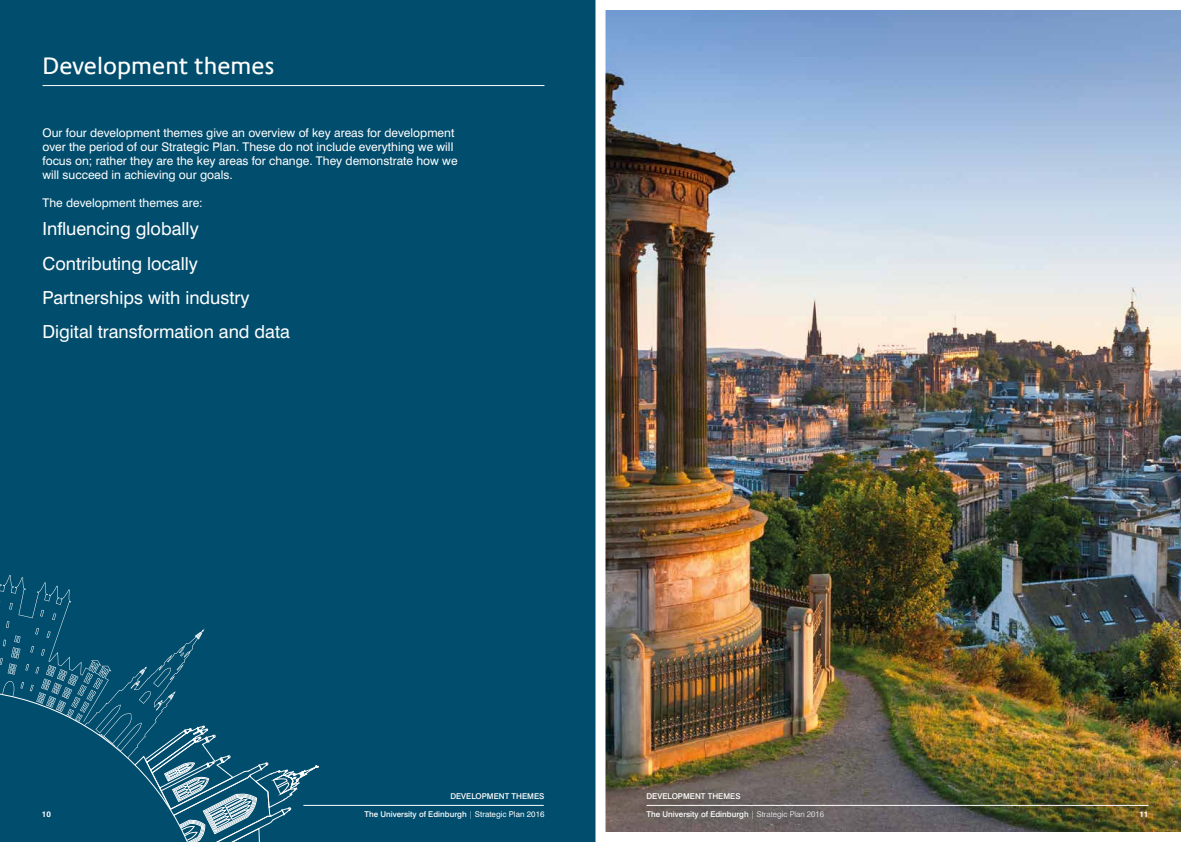
<style>
.page{position:relative;width:1191px;height:842px;background:#fff}
.page>*{position:absolute;margin:0;border:0;box-sizing:border-box;transform-origin:0 0}
.t1{font:24px "Praxis Com";color:#fff}
.t2{font:18px/34.2px "Swiss 721 BT";color:#fff}
.t3{font:12px/14px "Swiss 721 BT";color:#fff}
.t4{font:500 8px "Swiss 721 BT";color:#fff}
.t5{font:700 8px "Swiss 721 BT";color:#fff}
.s1{font-weight:300}
.s2{font-weight:400}
</style>
<div class="page">
<div style="left:0;top:0;width:595px;height:842px;background:#004d6d"></div>
<hr style="left:43px;top:85px;width:501px;height:1px;background:#fff">
<svg style="left:0;top:575px;width:319px;height:267px"></svg>
<img style="left:606px;top:11px;width:574px;height:820px">
<div style="left:595px;top:0;width:596px;height:842px;border:10px solid #fff"></div>
<hr style="left:646px;top:805px;width:502px;height:1px;background:#fff">
<hr style="left:303px;top:805px;width:241px;height:1px;background:#fff">
<h1 class="t1" style="left:43px;top:52px;width:233px">Development themes</h1>
<p class="t3" style="left:43px;top:125px;width:416px">Our four development themes give an overview of key areas for development over the period of our Strategic Plan. These do not include everything we will focus on; rather they are the key areas for change. They demonstrate how we will succeed in achieving our goals.</p>
<p class="t3" style="left:43px;top:196px;width:162px">The development themes are:</p>
<h2 class="t2" style="left:43px;top:212px;width:249px">Influencing globally<br>Contributing locally<br>Partnerships with industry<br>Digital transformation and data</h2>
<p class="t4" style="left:450px;top:791px;width:96px">DEVELOPMENT THEMES</p>
<p class="t5" style="left:42px;top:809px;width:11px">10</p>
<p class="t4" style="left:364px;top:809px;width:181px">The University of Edinburgh <span class="s1">|</span> <span class="s2">Strategic Plan 2016</span></p>
<p class="t4" style="left:646px;top:791px;width:96px">DEVELOPMENT THEMES</p>
<p class="t4" style="left:646px;top:809px;width:179px">The University of Edinburgh <span class="s1">| Strategic Plan 2016</span></p>
<p class="t5" style="left:1139px;top:809px;width:11px">11</p>
</div>
